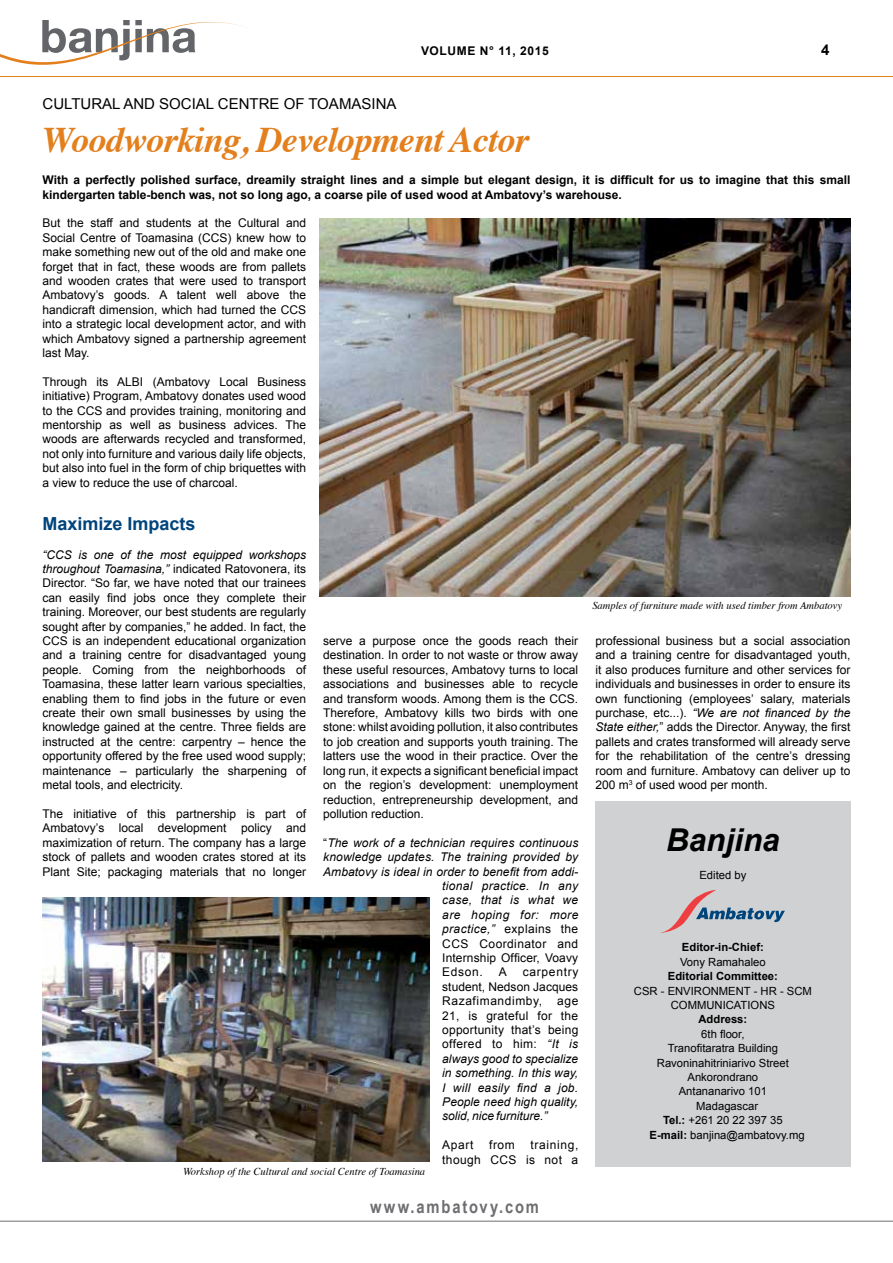
<style>
.page{position:relative;width:893px;height:1263px;background:#fff}
.page>*{position:absolute;margin:0;border:0;box-sizing:border-box;transform-origin:0 0}
.t1{font:italic 700 36px "Times";letter-spacing:-.02em;color:#e37f1c}
.t2{font:italic 700 31.5px "Arial";color:#000}
.t3{font:700 18px "Arial Narrow";letter-spacing:.1em;color:#6d6e71}
.t4{font:700 18px "Arial";color:#00447c}
.t5{font:15px "Arial";color:#000}
.t6{font:700 15px "Arial";color:#000}
.t7{font:12px/14.4px "Arial";color:#000;text-align:justify}
.t8{font:italic 12px/14.4px "Arial";letter-spacing:.01em;color:#000;text-align:justify}
.t9{font:700 12px/14.4px "Arial";color:#000}
.t10{font:12px/14.4px "Arial";letter-spacing:.03em;color:#000;text-align:right}
.t11{font:italic 12px "Arial";letter-spacing:.035em;color:#000}
.t12{font:12px "Arial";letter-spacing:.035em;color:#000}
.t13{font:700 12px "Arial";letter-spacing:.05em;color:#000}
.t14{font:11.25px/14.4px "Arial";color:#000;text-align:center}
.t15{font:700 11.25px "Arial";color:#000}
.t16{font:italic 10.5px "Times";color:#000}
.s1{font-style:italic}
.s2{font-style:normal}
.s3{font-weight:700}
</style>
<div class="page">
<img style="left:319px;top:218px;width:532px;height:378px">
<img style="left:43px;top:898px;width:386px;height:263px">
<svg style="left:0;top:20px;width:245px;height:45px"></svg>
<hr style="left:0;top:1221px;width:893px;height:1px;background:#6d6e71">
<hr style="left:0;top:76px;width:893px;height:1px;background:#e37f1c">
<div style="left:596px;top:801px;width:255px;height:366px;background:#cfd1d2"></div>
<svg style="left:661px;top:890px;width:124px;height:43px"></svg>
<p class="t13" style="left:421px;top:43px;width:129px">VOLUME N° 11, 2015</p>
<p class="t6" style="left:821px;top:40px;width:10px">4</p>
<p class="t5" style="left:43px;top:94px;width:355px">CULTURAL AND SOCIAL CENTRE OF TOAMASINA</p>
<h1 class="t1" style="left:43px;top:106px;width:488px">Woodworking, Development Actor</h1>
<p class="t9" style="left:43px;top:173px;width:809px">With a perfectly polished surface, dreamily straight lines and a simple but elegant design, it is difficult for us to imagine that this small kindergarten table-bench was, not so long ago, a coarse pile of used wood at Ambatovy’s warehouse.</p>
<p class="t7" style="left:43px;top:216px;width:265px">But the staff and students at the Cultural and Social Centre of Toamasina (CCS) knew how to make something new out of the old and make one forget that in fact, these woods are from pallets and wooden crates that were used to transport Ambatovy’s goods. A talent well above the handicraft dimension, which had turned the CCS into a strategic local development actor, and with which Ambatovy signed a partnership agreement last May.</p>
<p class="t7" style="left:43px;top:375px;width:265px">Through its ALBI (Ambatovy Local Business initiative) Program, Ambatovy donates used wood to the CCS and provides training, monitoring and mentorship as well as business advices. The woods are afterwards recycled and transformed, not only into furniture and various daily life objects, but also into fuel in the form of chip briquettes with a view to reduce the use of charcoal.</p>
<h3 class="t4" style="left:43px;top:512px;width:155px">Maximize Impacts</h3>
<p class="t7" style="left:43px;top:547px;width:265px"><span class="s1">“CCS is one of the most equipped workshops throughout Toamasina,”</span> indicated Ratovonera, its Director. “So far, we have noted that our trainees can easily find jobs once they complete their training. Moreover, our best students are regularly sought after by companies,” he added. In fact, the CCS is an independent educational organization and a training centre for disadvantaged young people. Coming from the neighborhoods of Toamasina, these latter learn various specialties, enabling them to find jobs in the future or even create their own small businesses by using the knowledge gained at the centre. Three fields are instructed at the centre: carpentry – hence the opportunity offered by the free used wood supply; maintenance – particularly the sharpening of metal tools, and electricity.</p>
<p class="t7" style="left:43px;top:807px;width:265px">The initiative of this partnership is part of Ambatovy’s local development policy and maximization of return. The company has a large stock of pallets and wooden crates stored at its Plant Site; packaging materials that no longer</p>
<p class="t7" style="left:323px;top:634px;width:257px">serve a purpose once the goods reach their destination. In order to not waste or throw away these useful resources, Ambatovy turns to local associations and businesses able to recycle and transform woods. Among them is the CCS.<br>Therefore, Ambatovy kills two birds with one stone: whilst avoiding pollution, it also contributes to job creation and supports youth training. The latters use the wood in their practice. Over the long run, it expects a significant beneficial impact on the region’s development: unemployment reduction, entrepreneurship development, and pollution reduction.</p>
<p class="t8" style="left:323px;top:835px;width:257px"><span class="s2">“</span>The work of a technician requires continuous</p>
<p class="t8" style="left:323px;top:850px;width:257px">knowledge updates. The training provided by</p>
<p class="t8" style="left:323px;top:864px;width:256px">Ambatovy is ideal in order to benefit from addi-</p>
<p class="t8" style="left:442px;top:879px;width:138px">tional practice. In any</p>
<p class="t8" style="left:442px;top:893px;width:138px">case, that is what we</p>
<p class="t11" style="left:442px;top:907px;width:138px">are hoping for: more</p>
<p class="t10" style="left:442px;top:922px;width:138px"><span class="s1">practice,”</span> explains the</p>
<p class="t12" style="left:442px;top:935px;width:138px">CCS Coordinator and</p>
<p class="t7" style="left:442px;top:951px;width:137px">Internship Officer, Voavy</p>
<p class="t7" style="left:442px;top:965px;width:42px">Edson.</p>
<p class="t7" style="left:499px;top:965px;width:10px">A</p>
<p class="t8" style="left:442px;top:965px;width:138px;text-indent:81px"><span class="s2">carpentry student, Nedson Jacques Razafimandimby, age 21, is grateful for the opportunity that’s being offered to him:</span> “It is always good to specialize in something. In this way, I will easily find a job.<br>People need high quality, solid, nice furniture.”</p>
<p class="t7" style="left:442px;top:1138px;width:33px">Apart</p>
<p class="t7" style="left:489px;top:1138px;width:27px">from</p>
<p class="t10" style="left:442px;top:1138px;width:138px">training,<br>though CCS is not a</p>
<p class="t16" style="left:183px;top:1162px;width:244px">Workshop of the Cultural and social Centre of Toamasina</p>
<h3 class="t3" style="left:370px;top:1193px;width:171px">www.ambatovy.com</h3>
<p class="t16" style="left:592px;top:596px;width:251px">Samples of furniture made with used timber from Ambatovy</p>
<p class="t7" style="left:595px;top:634px;width:257px">professional business but a social association and a training centre for disadvantaged youth, it also produces furniture and other services for individuals and businesses in order to ensure its own functioning (employees’ salary, materials purchase, etc...). <span class="s1">“We are not financed by the State either,</span>” adds the Director. Anyway, the first pallets and crates transformed will already serve for the rehabilitation of the centre’s dressing room and furniture. Ambatovy can deliver up to 200 m<sup>3</sup> of used wood per month.</p>
<h2 class="t2" style="left:666px;top:819px;width:115px">Banjina</h2>
<p class="t14" style="left:699px;top:868px;width:48px">Edited by</p>
<p class="t15" style="left:682px;top:940px;width:83px">Editor-in-Chief:</p>
<p class="t14" style="left:680px;top:955px;width:87px">Vony Ramahaleo</p>
<p class="t15" style="left:668px;top:969px;width:112px">Editorial Committee:</p>
<p class="t14" style="left:634px;top:983px;width:179px">CSR - ENVIRONMENT - HR - SCM<br>COMMUNICATIONS</p>
<p class="t15" style="left:698px;top:1012px;width:50px">Address:</p>
<p class="t14" style="left:701px;top:1027px;width:45px">6th floor,</p>
<p class="t14" style="left:668px;top:1041px;width:112px">Tranofitaratra Building</p>
<p class="t14" style="left:657px;top:1055px;width:133px">Ravoninahitriniarivo Street</p>
<p class="t14" style="left:688px;top:1070px;width:72px">Ankorondrano</p>
<p class="t14" style="left:679px;top:1084px;width:90px">Antananarivo 101</p>
<p class="t14" style="left:696px;top:1099px;width:63px">Madagascar</p>
<p class="t14" style="left:663px;top:1113px;width:121px"><span class="s3">Tel.:</span> +261 20 22 397 35</p>
<p class="t14" style="left:650px;top:1127px;width:157px"><span class="s3">E-mail:</span> banjina@ambatovy.mg</p>
</div>
